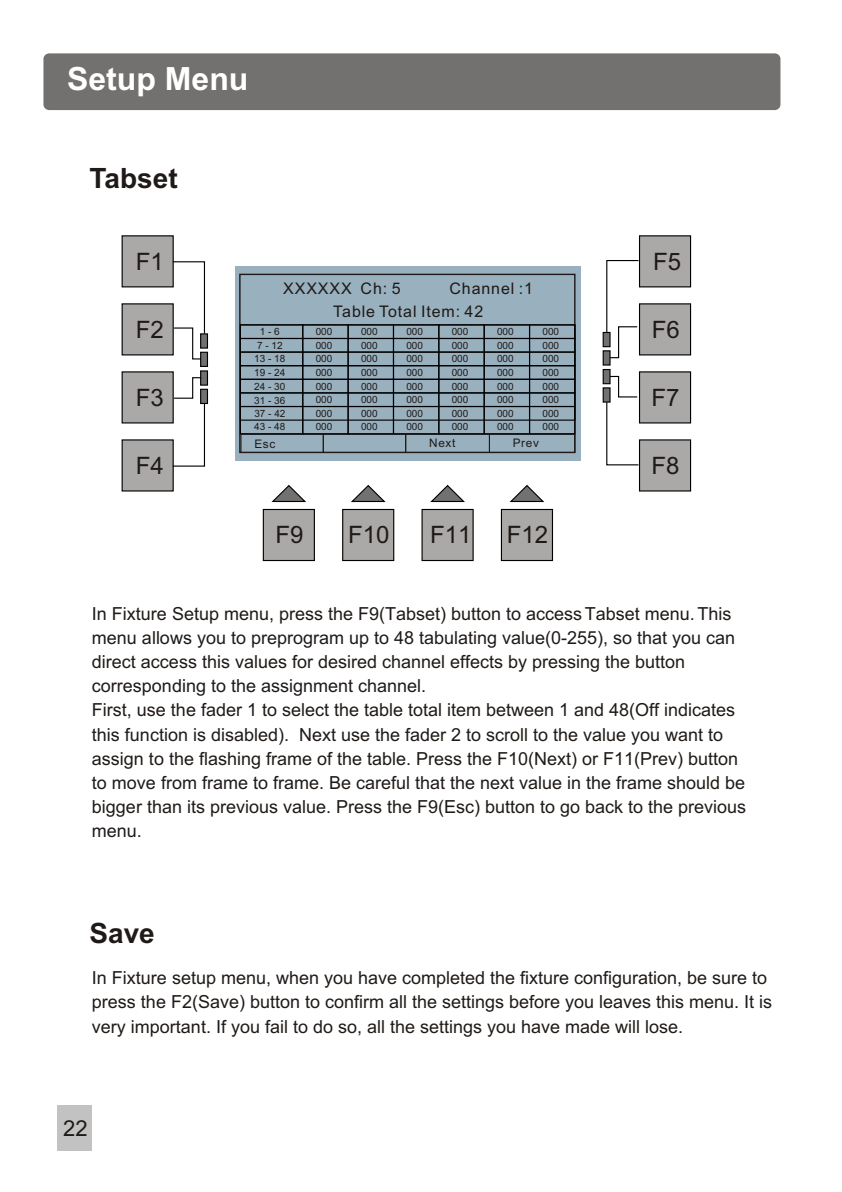
<style>
.page{position:relative;width:842px;height:1192px;background:#fff}
.page>*{position:absolute;margin:0;border:0;box-sizing:border-box;transform-origin:0 0}
.t1{font:700 32px "Arial";color:#fff}
.t2{font:700 28px "Arial";color:#1f1a17}
.t3{font:24px "Arial";color:#1f1a17}
.t4{font:22px "Arial";color:#1f1a17}
.t5{font:18px/24.2px "Arial";color:#1f1a17}
.t6{font:16px/23px "Arial";letter-spacing:.055em;color:#1f1a17}
.t7{font:11.8px "Arial";letter-spacing:.055em;color:#1f1a17}
.t8{font:10px/13.6px "Arial";color:#1f1a17;text-align:justify}
</style>
<div class="page">
<div style="left:235px;top:267px;width:346px;height:194px;background:#99b0bf"></div>
<div style="left:241px;top:434px;width:82px;height:19px;border:1px solid #1f1a17"></div>
<div style="left:489px;top:434px;width:86px;height:19px;border:1px solid #1f1a17"></div>
<div style="left:122px;top:235px;width:52px;height:52px;background:#aba8a8;border:1px solid #000"></div>
<div style="left:122px;top:303px;width:52px;height:52px;background:#aba8a8;border:1px solid #000"></div>
<div style="left:122px;top:371px;width:52px;height:53px;background:#aba8a8;border:1px solid #000"></div>
<div style="left:122px;top:439px;width:52px;height:53px;background:#aba8a8;border:1px solid #000"></div>
<div style="left:639px;top:235px;width:52px;height:52px;background:#aba8a8;border:1px solid #000"></div>
<div style="left:639px;top:303px;width:52px;height:52px;background:#aba8a8;border:1px solid #000"></div>
<div style="left:639px;top:371px;width:52px;height:53px;background:#aba8a8;border:1px solid #000"></div>
<div style="left:639px;top:439px;width:52px;height:53px;background:#aba8a8;border:1px solid #000"></div>
<div style="left:263px;top:509px;width:52px;height:52px;background:#aba8a8;border:1px solid #000"></div>
<div style="left:342px;top:509px;width:52px;height:52px;background:#aba8a8;border:1px solid #000"></div>
<div style="left:422px;top:509px;width:52px;height:52px;background:#aba8a8;border:1px solid #000"></div>
<div style="left:501px;top:509px;width:52px;height:52px;background:#aba8a8;border:1px solid #000"></div>
<svg style="left:271px;top:485px;width:35px;height:18px"></svg>
<svg style="left:351px;top:484px;width:35px;height:19px"></svg>
<svg style="left:430px;top:484px;width:35px;height:19px"></svg>
<svg style="left:509px;top:485px;width:36px;height:18px"></svg>
<svg style="left:206px;top:333px;width:2px;height:16px"></svg>
<div style="left:200px;top:352px;width:8px;height:15px;background:#737070;border:1px solid #000"></div>
<div style="left:200px;top:370px;width:8px;height:16px;background:#737070;border:1px solid #000"></div>
<svg style="left:206px;top:389px;width:2px;height:15px"></svg>
<svg style="left:172px;top:261px;width:34px;height:99px"></svg>
<svg style="left:172px;top:377px;width:34px;height:90px"></svg>
<svg style="left:606px;top:259px;width:34px;height:100px"></svg>
<svg style="left:606px;top:375px;width:34px;height:91px"></svg>
<div style="left:43px;top:53px;width:737px;height:57px;background:#737070;border-radius:6px"></div>
<div style="left:323px;top:434px;width:83px;height:19px;border:1px solid #1f1a17"></div>
<div style="left:406px;top:434px;width:84px;height:19px;border:1px solid #1f1a17"></div>
<div style="left:529px;top:324px;width:46px;height:110px;border:1px solid #000"></div>
<div style="left:484px;top:324px;width:46px;height:110px;border:1px solid #000"></div>
<div style="left:438px;top:324px;width:47px;height:110px;border:1px solid #000"></div>
<div style="left:393px;top:324px;width:46px;height:110px;border:1px solid #000"></div>
<div style="left:348px;top:324px;width:46px;height:110px;border:1px solid #000"></div>
<div style="left:302px;top:324px;width:47px;height:110px;border:1px solid #000"></div>
<div style="left:240px;top:324px;width:335px;height:15px;border:1px solid #000"></div>
<div style="left:240px;top:338px;width:335px;height:15px;border:1px solid #000"></div>
<div style="left:240px;top:352px;width:335px;height:14px;border:1px solid #000"></div>
<div style="left:240px;top:365px;width:335px;height:15px;border:1px solid #000"></div>
<div style="left:240px;top:379px;width:335px;height:14px;border:1px solid #000"></div>
<div style="left:240px;top:392px;width:335px;height:15px;border:1px solid #000"></div>
<div style="left:240px;top:406px;width:335px;height:15px;border:1px solid #000"></div>
<div style="left:240px;top:324px;width:63px;height:110px;border:1px solid #000"></div>
<div style="left:603px;top:332px;width:8px;height:15px;background:#737070;border:1px solid #000"></div>
<div style="left:603px;top:350px;width:8px;height:16px;background:#737070;border:1px solid #000"></div>
<div style="left:603px;top:369px;width:8px;height:15px;background:#737070;border:1px solid #000"></div>
<div style="left:603px;top:387px;width:8px;height:16px;background:#737070;border:1px solid #000"></div>
<div style="left:58px;top:1105px;width:34px;height:46px;background:#c2c2c2"></div>
<h1 class="t1" style="left:67px;top:67px;width:183px">Setup Menu</h1>
<h2 class="t2" style="left:90px;top:168px;width:90px">Tabset</h2>
<h3 class="t3" style="left:136px;top:253px;width:30px">F1</h3>
<h3 class="t3" style="left:653px;top:253px;width:30px">F5</h3>
<p class="t6" style="left:283px;top:279px;width:119px">XXXXXX Ch: 5</p>
<p class="t6" style="left:333px;top:279px;width:201px;text-indent:116px">Channel :1<br>Table Total Item: 42</p>
<h3 class="t3" style="left:136px;top:321px;width:30px">F2</h3>
<h3 class="t3" style="left:136px;top:389px;width:30px">F3</h3>
<p class="t8" style="left:260px;top:326px;width:22px">1 - 6</p>
<p class="t8" style="left:316px;top:326px;width:18px">000<br>000<br>000<br>000<br>000<br>000<br>000<br>000</p>
<p class="t8" style="left:361px;top:326px;width:18px">000<br>000<br>000<br>000<br>000<br>000<br>000<br>000</p>
<p class="t8" style="left:406px;top:326px;width:18px">000<br>000<br>000<br>000<br>000<br>000<br>000<br>000</p>
<p class="t8" style="left:452px;top:326px;width:18px">000<br>000<br>000<br>000<br>000<br>000<br>000<br>000</p>
<p class="t8" style="left:497px;top:326px;width:18px">000<br>000<br>000<br>000<br>000<br>000<br>000<br>000</p>
<p class="t8" style="left:542px;top:326px;width:18px">000<br>000<br>000<br>000<br>000<br>000<br>000<br>000</p>
<p class="t8" style="left:254px;top:340px;width:33px;text-align:left">7 - 12<br>13 - 18<br>19 - 24<br>24 - 30<br>31 - 36<br>37 - 42<br>43 - 48</p>
<h3 class="t3" style="left:652px;top:321px;width:30px">F6</h3>
<h3 class="t3" style="left:652px;top:389px;width:30px">F7</h3>
<p class="t7" style="left:254px;top:439px;width:22px">Esc</p>
<p class="t7" style="left:513px;top:439px;width:28px">Prev</p>
<p class="t7" style="left:429px;top:439px;width:28px">Next</p>
<h3 class="t3" style="left:136px;top:457px;width:30px">F4</h3>
<h3 class="t3" style="left:652px;top:457px;width:30px">F8</h3>
<h3 class="t3" style="left:275px;top:526px;width:30px">F9</h3>
<h3 class="t3" style="left:348px;top:526px;width:43px">F10</h3>
<h3 class="t3" style="left:430px;top:526px;width:43px">F11</h3>
<h3 class="t3" style="left:507px;top:526px;width:43px">F12</h3>
<p class="t5" style="left:92px;top:603px;width:656px">In Fixture Setup menu, press the F9(Tabset) button to access Tabset menu. This menu allows you to preprogram up to 48 tabulating value(0-255), so that you can direct access this values for desired channel effects by pressing the button corresponding to the assignment channel.<br>First, use the fader 1 to select the table total item between 1 and 48(Off indicates this function is disabled). Next use the fader 2 to scroll to the value you want to assign to the flashing frame of the table. Press the F10(Next) or F11(Prev) button to move from frame to frame. Be careful that the next value in the frame should be bigger than its previous value. Press the F9(Esc) button to go back to the previous menu.</p>
<h2 class="t2" style="left:90px;top:922px;width:67px">Save</h2>
<p class="t5" style="left:92px;top:968px;width:682px">In Fixture setup menu, when you have completed the fixture configuration, be sure to press the F2(Save) button to confirm all the settings before you leaves this menu. It is very important. If you fail to do so, all the settings you have made will lose.</p>
<p class="t4" style="left:63px;top:1120px;width:26px">22</p>
</div>
